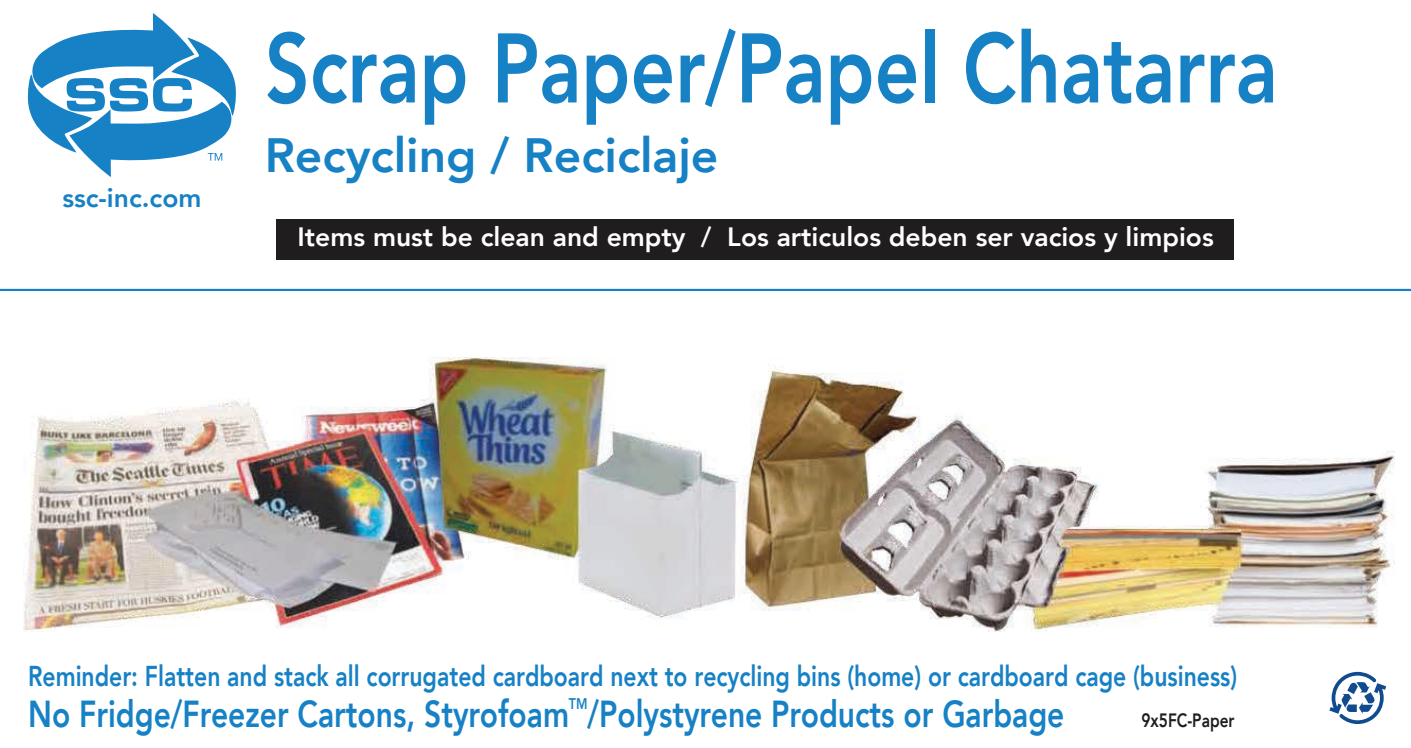
<style>
.page{position:relative;width:1411px;height:748px;background:#fff}
.page>*{position:absolute;margin:0;border:0;box-sizing:border-box;transform-origin:0 0}
.t1{font:800 97.6px "Avenir";color:#1781c5;scale:.8 1}
.t2{font:800 48px "Avenir";color:#1781c5}
.t3{font:800 37.4px "Avenir";color:#1781c5;scale:.8 1}
.t4{font:800 28.6px "Avenir";color:#1781c5;scale:.8 1}
.t5{font:800 26.4px "Avenir";color:#fff}
.t6{font:800 26.4px "Avenir";color:#1781c5}
.t7{font:800 19.2px "Avenir";color:#201d1e;scale:.8 1}
.t8{font:800 15.4px "Avenir";color:#1781c5;scale:.8 1}
</style>
<div class="page">
<img style="left:0;top:219px;width:1411px;height:505px">
<svg style="left:27px;top:13px;width:209px;height:164px"></svg>
<svg style="left:1329px;top:671px;width:57px;height:52px"></svg>
<hr style="left:0;top:288px;width:1411px;height:3px;background:#1781c5">
<h1 class="t1" style="left:265px;top:-8px;width:1267px">Scrap Paper/Papel Chatarra</h1>
<p class="t6" style="left:62px;top:177px;width:141px">ssc-inc.com</p>
<h2 class="t2" style="left:265px;top:118px;width:455px">Recycling / Reciclaje</h2>
<p class="t5" style="left:298px;top:215px;width:918px">Items must be clean and empty / Los articulos deben ser vacios y limpios</p>
<p class="t4" style="left:28px;top:653px;width:1513px">Reminder: Flatten and stack all corrugated cardboard next to recycling bins (home) or cardboard cage (business)</p>
<h3 class="t3" style="left:28px;top:684px;width:678px">No Fridge/Freezer Cartons, Styrofoam</h3>
<p class="t8" style="left:569px;top:691px;width:25px">TM</p>
<h3 class="t3" style="left:587px;top:684px;width:598px">/Polystyrene Products or Garbage</h3>
<p class="t7" style="left:1141px;top:704px;width:118px">9x5FC-Paper</p>
</div>
